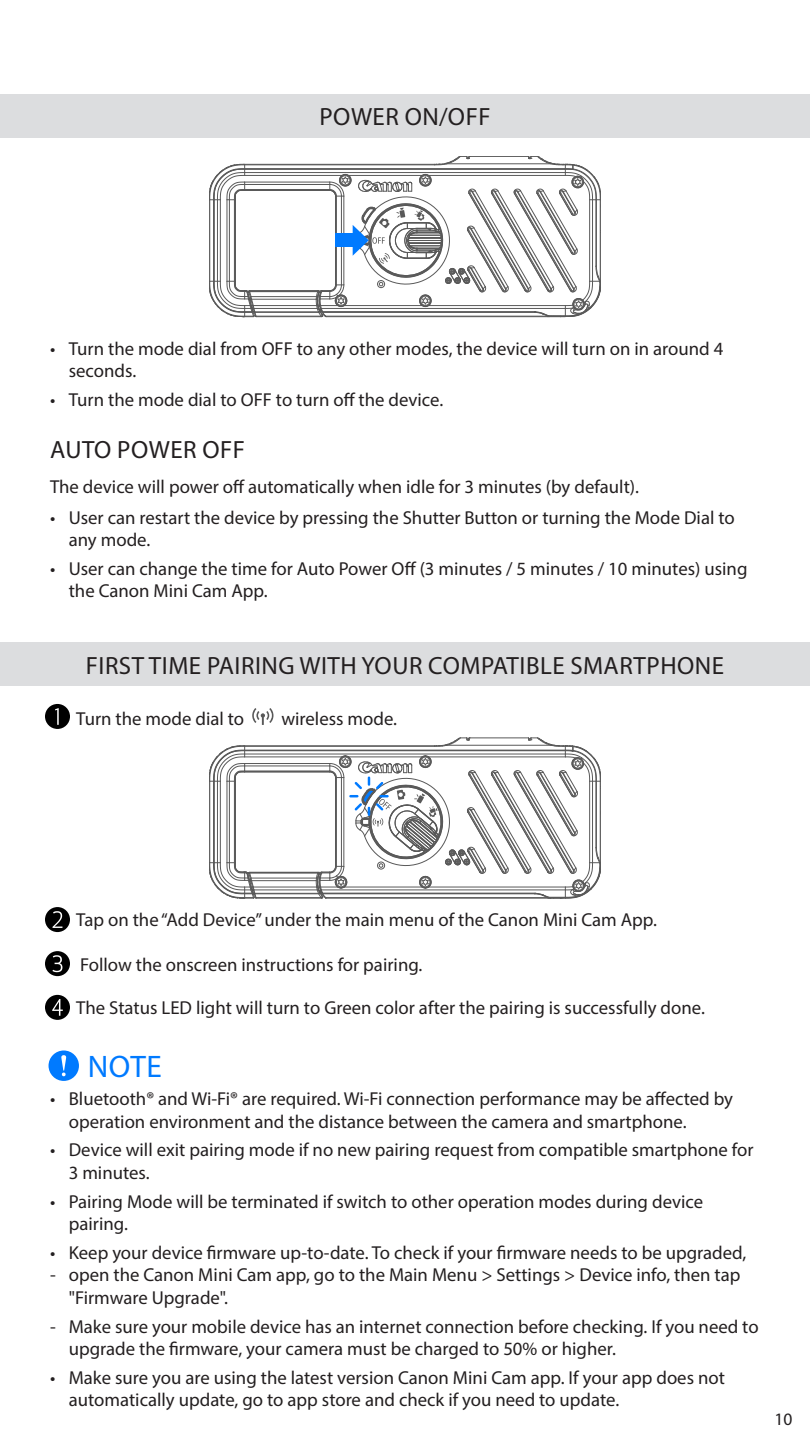
<style>
.page{position:relative;width:810px;height:1440px;background:#fff}
.page>*{position:absolute;margin:0;border:0;box-sizing:border-box;transform-origin:0 0}
.content{font:31.25px "Myriad Pro";color:#007aff}
.t1{font:25px "Myriad Pro";letter-spacing:.02em;color:#231f20}
.content-2{font:18.75px/22.5px "Myriad Pro";color:#231f20}
.t2{font:17.5px "Myriad Pro";color:#231f20}
</style>
<div class="page">
<div style="left:0;top:642px;width:810px;height:44px;background:#dcdddf"></div>
<div style="left:49px;top:1050px;width:30px;height:31px;background:#007aff;border-radius:50%"></div>
<svg style="left:61px;top:1055px;width:5px;height:21px"></svg>
<hr style="left:209px;top:781px;width:1px;height:82px;background:#595959">
<hr style="left:210px;top:781px;width:1px;height:82px;background:#595959">
<hr style="left:213px;top:781px;width:1px;height:82px;background:#595959">
<hr style="left:214px;top:781px;width:1px;height:82px;background:#595959">
<hr style="left:217px;top:781px;width:1px;height:82px;background:#595959">
<hr style="left:220px;top:781px;width:1px;height:82px;background:#595959">
<hr style="left:227px;top:781px;width:1px;height:82px;background:#595959">
<hr style="left:229px;top:781px;width:1px;height:82px;background:#595959">
<hr style="left:234px;top:781px;width:1px;height:82px;background:#595959">
<hr style="left:235px;top:781px;width:1px;height:82px;background:#595959">
<hr style="left:245px;top:772px;width:85px;height:1px;background:#595959">
<hr style="left:245px;top:771px;width:85px;height:1px;background:#595959">
<hr style="left:245px;top:766px;width:85px;height:1px;background:#595959">
<hr style="left:245px;top:763px;width:85px;height:1px;background:#595959">
<hr style="left:245px;top:757px;width:97px;height:1px;background:#595959">
<hr style="left:245px;top:754px;width:320px;height:1px;background:#595959">
<hr style="left:245px;top:750px;width:320px;height:1px;background:#595959">
<hr style="left:245px;top:746px;width:190px;height:1px;background:#595959">
<svg style="left:209px;top:745px;width:36px;height:37px"></svg>
<hr style="left:256px;top:898px;width:66px;height:1px;background:#595959">
<hr style="left:256px;top:897px;width:65px;height:1px;background:#595959">
<hr style="left:255px;top:894px;width:64px;height:1px;background:#595959">
<hr style="left:254px;top:893px;width:65px;height:1px;background:#595959">
<hr style="left:254px;top:890px;width:63px;height:1px;background:#595959">
<hr style="left:253px;top:887px;width:64px;height:1px;background:#595959">
<hr style="left:252px;top:880px;width:64px;height:1px;background:#595959">
<hr style="left:251px;top:878px;width:65px;height:1px;background:#595959">
<hr style="left:250px;top:873px;width:68px;height:1px;background:#595959">
<hr style="left:250px;top:872px;width:68px;height:1px;background:#595959">
<svg style="left:209px;top:862px;width:48px;height:37px"></svg>
<svg style="left:316px;top:738px;width:285px;height:161px"></svg>
<div style="left:0;top:94px;width:810px;height:44px;background:#dcdddf"></div>
<hr style="left:209px;top:200px;width:1px;height:81px;background:#595959">
<hr style="left:210px;top:200px;width:1px;height:81px;background:#595959">
<hr style="left:213px;top:200px;width:1px;height:81px;background:#595959">
<hr style="left:214px;top:200px;width:1px;height:81px;background:#595959">
<hr style="left:217px;top:200px;width:1px;height:81px;background:#595959">
<hr style="left:220px;top:200px;width:1px;height:81px;background:#595959">
<hr style="left:227px;top:200px;width:1px;height:81px;background:#595959">
<hr style="left:229px;top:200px;width:1px;height:81px;background:#595959">
<hr style="left:234px;top:200px;width:1px;height:81px;background:#595959">
<hr style="left:235px;top:200px;width:1px;height:81px;background:#595959">
<hr style="left:245px;top:190px;width:85px;height:1px;background:#595959">
<hr style="left:245px;top:189px;width:85px;height:1px;background:#595959">
<hr style="left:245px;top:184px;width:85px;height:1px;background:#595959">
<hr style="left:245px;top:182px;width:85px;height:1px;background:#595959">
<hr style="left:245px;top:175px;width:97px;height:1px;background:#595959">
<hr style="left:245px;top:172px;width:320px;height:1px;background:#595959">
<hr style="left:245px;top:169px;width:320px;height:1px;background:#595959">
<hr style="left:245px;top:168px;width:320px;height:1px;background:#595959">
<hr style="left:245px;top:165px;width:190px;height:1px;background:#595959">
<hr style="left:245px;top:164px;width:190px;height:1px;background:#595959">
<svg style="left:209px;top:164px;width:36px;height:37px"></svg>
<hr style="left:256px;top:316px;width:65px;height:1px;background:#595959">
<hr style="left:254px;top:312px;width:65px;height:1px;background:#595959">
<hr style="left:254px;top:308px;width:63px;height:1px;background:#595959">
<hr style="left:253px;top:305px;width:64px;height:1px;background:#595959">
<hr style="left:252px;top:299px;width:64px;height:1px;background:#595959">
<hr style="left:251px;top:296px;width:65px;height:1px;background:#595959">
<hr style="left:250px;top:291px;width:68px;height:1px;background:#595959">
<svg style="left:209px;top:281px;width:48px;height:36px"></svg>
<svg style="left:316px;top:156px;width:285px;height:161px"></svg>
<div style="left:45px;top:995px;width:25px;height:25px;background:#000;border-radius:50%"></div>
<svg style="left:52px;top:999px;width:11px;height:17px"></svg>
<div style="left:45px;top:951px;width:25px;height:25px;background:#000;border-radius:50%"></div>
<svg style="left:52px;top:955px;width:10px;height:17px"></svg>
<div style="left:45px;top:907px;width:25px;height:25px;background:#000;border-radius:50%"></div>
<svg style="left:53px;top:911px;width:9px;height:17px"></svg>
<svg style="left:252px;top:708px;width:21px;height:17px"></svg>
<div style="left:45px;top:704px;width:25px;height:25px;background:#000;border-radius:50%"></div>
<svg style="left:55px;top:708px;width:4px;height:17px"></svg>
<p class="t1" style="left:319px;top:101px;width:173px">POWER ON/OFF</p>
<p class="content-2" style="left:69px;top:337px;width:656px;text-indent:-19px">• Turn the mode dial from OFF to any other modes, the device will turn on in around 4 seconds.</p>
<p class="content-2" style="left:50px;top:388px;width:395px">• Turn the mode dial to OFF to turn off the device.</p>
<p class="t1" style="left:50px;top:434px;width:196px">AUTO POWER OFF</p>
<p class="content-2" style="left:50px;top:475px;width:591px">The device will power off automatically when idle for 3 minutes (by default).</p>
<p class="content-2" style="left:69px;top:506px;width:668px;text-indent:-19px">• User can restart the device by pressing the Shutter Button or turning the Mode Dial to any mode.</p>
<p class="content-2" style="left:69px;top:557px;width:680px;text-indent:-19px">• User can change the time for Auto Power Off (3 minutes / 5 minutes / 10 minutes) using the Canon Mini Cam App.</p>
<p class="t1" style="left:86px;top:650px;width:640px">FIRST TIME PAIRING WITH YOUR COMPATIBLE SMARTPHONE</p>
<p class="content-2" style="left:76px;top:707px;width:170px">Turn the mode dial to</p>
<p class="content-2" style="left:281px;top:707px;width:117px">wireless mode.</p>
<p class="content-2" style="left:76px;top:908px;width:582px">Tap on the “Add Device” under the main menu of the Canon Mini Cam App.</p>
<p class="content-2" style="left:80px;top:953px;width:344px">Follow the onscreen instructions for pairing.</p>
<p class="content-2" style="left:76px;top:997px;width:630px">The Status LED light will turn to Green color after the pairing is successfully done.</p>
<p class="content" style="left:88px;top:1048px;width:76px">NOTE</p>
<p class="content-2" style="left:69px;top:1087px;width:666px;text-indent:-19px">• Bluetooth® and Wi-Fi® are required. Wi-Fi connection performance may be affected by operation environment and the distance between the camera and smartphone.</p>
<p class="content-2" style="left:69px;top:1138px;width:686px;text-indent:-19px">• Device will exit pairing mode if no new pairing request from compatible smartphone for<br>3 minutes.</p>
<p class="content-2" style="left:69px;top:1190px;width:636px;text-indent:-19px">• Pairing Mode will be terminated if switch to other operation modes during device pairing.</p>
<p class="content-2" style="left:50px;top:1241px;width:698px">• Keep your device firmware up-to-date. To check if your firmware needs to be upgraded,</p>
<p class="content-2" style="left:69px;top:1263px;width:673px;text-indent:-19px">- open the Canon Mini Cam app, go to the Main Menu &gt; Settings &gt; Device info, then tap "Firmware Upgrade".</p>
<p class="content-2" style="left:69px;top:1315px;width:691px;text-indent:-19px">- Make sure your mobile device has an internet connection before checking. If you need to upgrade the firmware, your camera must be charged to 50% or higher.</p>
<p class="content-2" style="left:69px;top:1366px;width:658px;text-indent:-19px">• Make sure you are using the latest version Canon Mini Cam app. If your app does not automatically update, go to app store and check if you need to update.</p>
<p class="t2" style="left:775px;top:1408px;width:19px">10</p>
</div>
